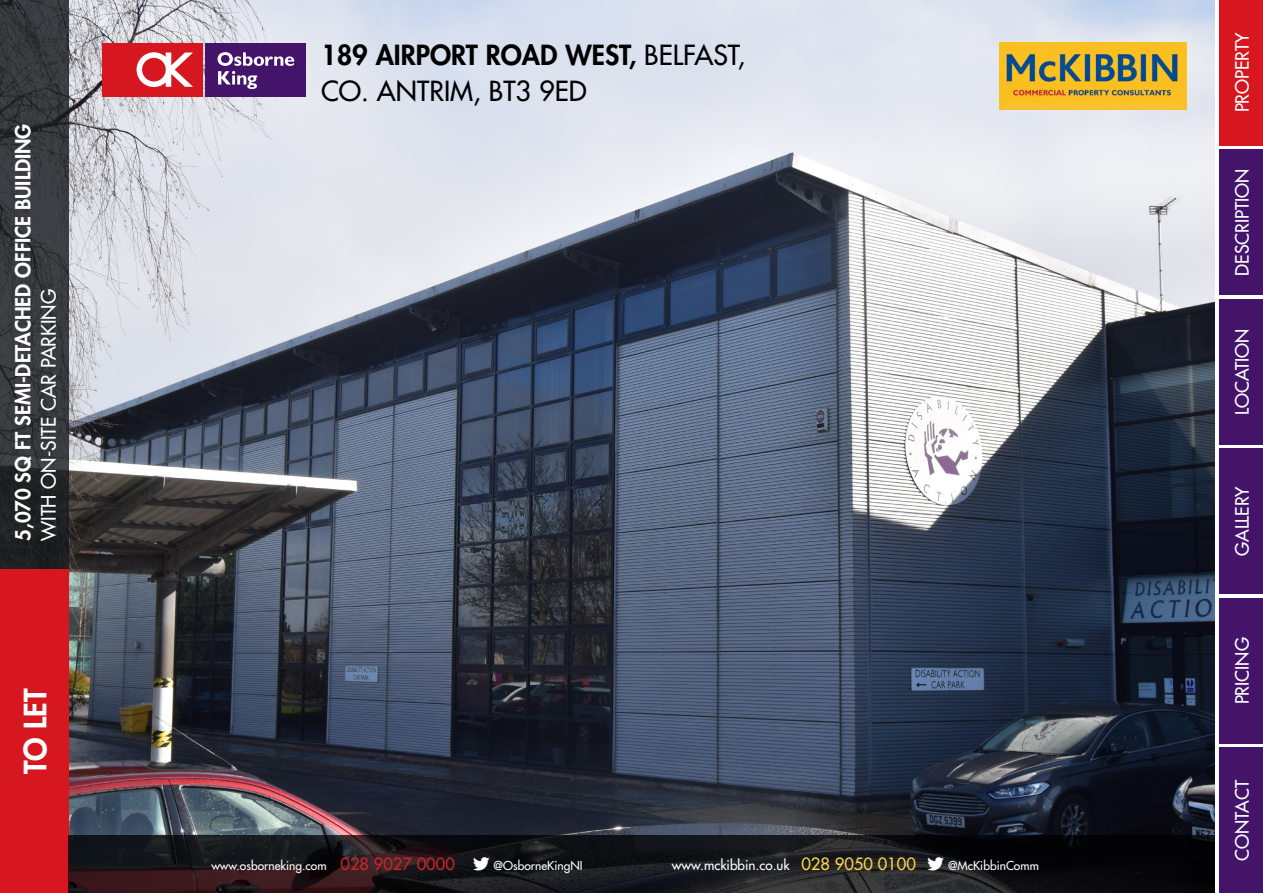
<style>
.page{position:relative;width:1263px;height:893px;background:#fff}
.page>*{position:absolute;margin:0;border:0;box-sizing:border-box;transform-origin:0 0}
.t1{font:800 30px "Futura Std";color:#fff}
.Heading_1_-_WHITE{font:500 27px/36px "Futura Std";color:#000001}
.Heading_1_-_WHITE-2{font:800 20.25px "Futura Std";color:#fff}
.SUB-HEADING_WHITE{font:500 19.5px "Futura Std";color:#fff}
.NAV_BUTTON_WHITE{font:500 18px "Futura Std";color:#fff}
.t2{font:500 13.5px "Futura Std";color:#fff}
.t3{font:500 12px "Futura Std";color:#fff}
.s1{font-weight:800}
.s2{font-size:16.5px;color:#d1232a}
.s3{font-size:16.5px;color:#fcd549}
</style>
<div class="page">
<img style="left:68px;top:0;width:1147px;height:835px">
<div style="left:206px;top:43px;width:100px;height:53px;background:#44146b"></div>
<svg style="left:218px;top:52px;width:76px;height:37px"></svg>
<div style="left:102px;top:43px;width:100px;height:53px;background:#d7171f"></div>
<svg style="left:137px;top:52px;width:56px;height:35px"></svg>
<div style="left:1219px;top:150px;width:44px;height:145px;background:#44146b"></div>
<div style="left:1219px;top:299px;width:44px;height:145px;background:#44146b"></div>
<div style="left:1219px;top:598px;width:44px;height:145px;background:#44146b"></div>
<div style="left:1219px;top:748px;width:44px;height:145px;background:#44146b"></div>
<div style="left:1219px;top:449px;width:44px;height:145px;background:#44146b"></div>
<svg style="left:0;top:0;width:68px;height:570px;background:#323538"></svg>
<div style="left:0;top:570px;width:68px;height:323px;background:#d7171f"></div>
<div style="left:1219px;top:0;width:44px;height:145px;background:#d7171f"></div>
<img style="left:999px;top:43px;width:187px;height:66px">
<svg style="left:68px;top:835px;width:1147px;height:58px;background:#181519"></svg>
<svg style="left:473px;top:858px;width:17px;height:13px"></svg>
<svg style="left:927px;top:858px;width:17px;height:13px"></svg>
<p class="Heading_1_-_WHITE-2" style="left:10px;top:541px;width:419px;rotate:-90deg">5,070 SQ FT SEMI-DETACHED OFFICE BUILDING</p>
<p class="SUB-HEADING_WHITE" style="left:37px;top:541px;width:253px;rotate:-90deg">WITH ON-SITE CAR PARKING</p>
<h1 class="t1" style="left:16px;top:774px;width:87px;rotate:-90deg">TO LET</h1>
<p class="Heading_1_-_WHITE" style="left:321px;top:37px;width:426px"><span class="s1">189 AIRPORT ROAD WEST,</span> BELFAST,<br>CO. ANTRIM, BT3 9ED</p>
<p class="t3" style="left:211px;top:858px;width:245px">www.osborneking.com <span class="s2">028 9027 0000</span></p>
<p class="t3" style="left:493px;top:858px;width:91px">@OsborneKingNI</p>
<p class="t2" style="left:672px;top:857px;width:245px">www.mckibbin.co.uk <span class="s3">028 9050 0100</span></p>
<p class="t3" style="left:948px;top:858px;width:92px">@McKibbinComm</p>
<p class="NAV_BUTTON_WHITE" style="left:1231px;top:112px;width:82px;rotate:-90deg">PROPERTY</p>
<h3 class="NAV_BUTTON_WHITE" style="left:1231px;top:276px;width:109px;rotate:-90deg">DESCRIPTION</h3>
<h3 class="NAV_BUTTON_WHITE" style="left:1231px;top:415px;width:88px;rotate:-90deg">LOCATION</h3>
<h3 class="NAV_BUTTON_WHITE" style="left:1231px;top:556px;width:71px;rotate:-90deg">GALLERY</h3>
<h3 class="NAV_BUTTON_WHITE" style="left:1231px;top:704px;width:69px;rotate:-90deg">PRICING</h3>
<h3 class="NAV_BUTTON_WHITE" style="left:1231px;top:861px;width:82px;rotate:-90deg">CONTACT</h3>
</div>
